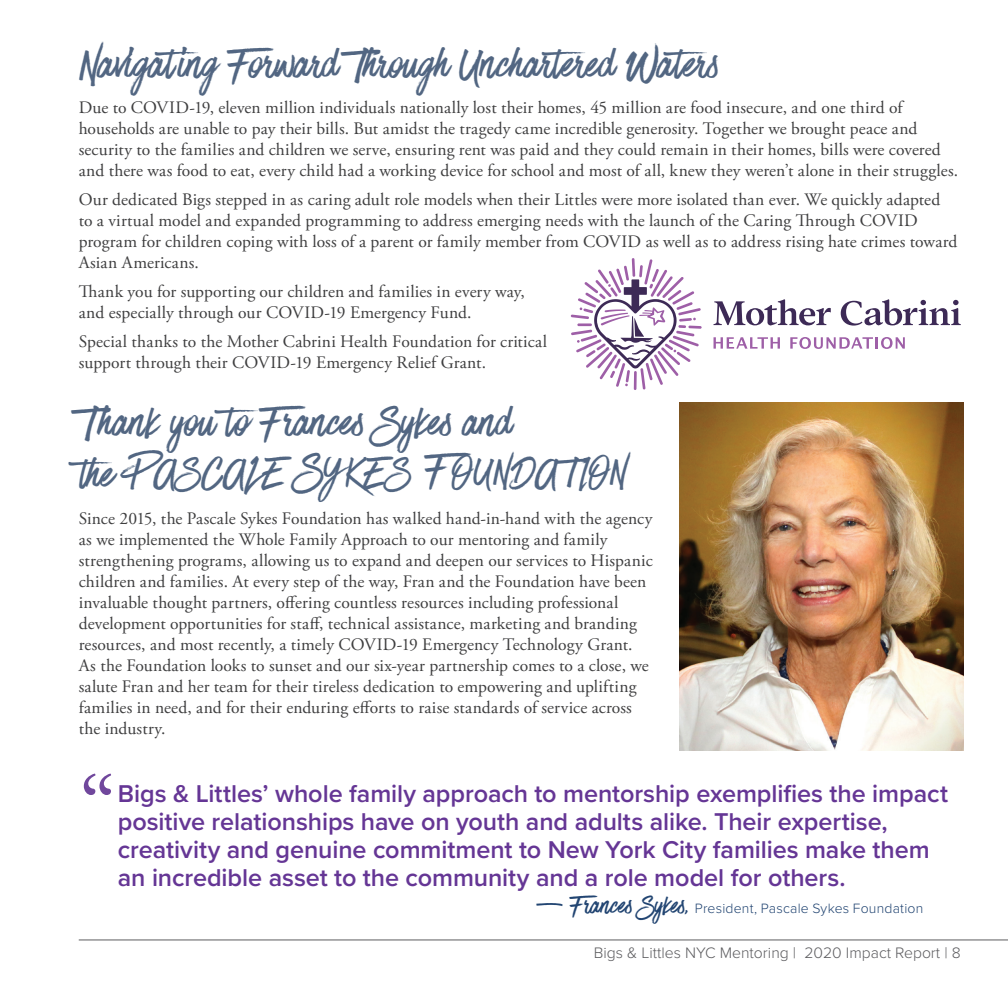
<style>
.page{position:relative;width:1008px;height:1008px;background:#fff}
.page>*{position:absolute;margin:0;border:0;box-sizing:border-box;transform-origin:0 0}
.body_copy{font:92.4px "Adobe Garamond Pro";color:#70479c}
.t1{font:49px "Have Heart One";letter-spacing:.015em;color:#526682}
.t2{font:42px "Have Heart One";letter-spacing:.03em;color:#526682}
.Header_1{font:600 25.2px/28px "Proxima Nova";letter-spacing:-.005em;color:#653695}
.body_copy-2{font:17.5px/21px "Adobe Garamond Pro";letter-spacing:.01em;color:#3e3e3f}
.t3{font:300 15.75px "Proxima Nova";color:#5c5c5f}
.t4{font:300 14px "Proxima Nova";letter-spacing:.015em;color:#224572}
.s1{font-size:49px}
.s2{font-family:"Have Heart One";font-weight:400;font-size:29.4px}
</style>
<div class="page">
<hr style="left:79px;top:940px;width:929px;height:1px;background:#5c5c5f">
<hr style="left:688px;top:326px;width:14px;height:3px;background:#9e5fa7">
<svg style="left:571px;top:258px;width:130px;height:132px"></svg>
<svg style="left:714px;top:299px;width:117px;height:26px"></svg>
<svg style="left:841px;top:299px;width:120px;height:27px"></svg>
<svg style="left:714px;top:337px;width:66px;height:12px"></svg>
<svg style="left:790px;top:337px;width:115px;height:12px"></svg>
<img style="left:679px;top:403px;width:284px;height:347px">
<h2 class="t1" style="left:79px;top:37px;width:642px">Navigating Forward Through Unchartered Waters</h2>
<p class="body_copy-2" style="left:79px;top:98px;width:881px">Due to COVID-19, eleven million individuals nationally lost their homes, 45 million are food insecure, and one third of households are unable to pay their bills. But amidst the tragedy came incredible generosity. Together we brought peace and security to the families and children we serve, ensuring rent was paid and they could remain in their homes, bills were covered and there was food to eat, every child had a working device for school and most of all, knew they weren’t alone in their struggles.</p>
<p class="body_copy-2" style="left:79px;top:190px;width:880px">Our dedicated Bigs stepped in as caring adult role models when their Littles were more isolated than ever. We quickly adapted to a virtual model and expanded programming to address emerging needs with the launch of the Caring Through COVID program for children coping with loss of a parent or family member from COVID as well as to address rising hate crimes toward Asian Americans.</p>
<p class="body_copy-2" style="left:79px;top:282px;width:448px">Thank you for supporting our children and families in every way, and especially through our COVID-19 Emergency Fund.</p>
<p class="body_copy-2" style="left:79px;top:331px;width:470px">Special thanks to the Mother Cabrini Health Foundation for critical support through their COVID-19 Emergency Relief Grant.</p>
<h2 class="t1" style="left:79px;top:395px;width:434px">Thank you to Frances Sykes and</h2>
<h2 class="t2" style="left:79px;top:448px;width:549px"><span class="s1">the P</span>ASCALE <span class="s1">S</span>YKES <span class="s1">F</span>OUNDATION</h2>
<h2 class="body_copy-2" style="left:79px;top:508px;width:575px">Since 2015, the Pascale Sykes Foundation has walked hand-in-hand with the agency as we implemented the Whole Family Approach to our mentoring and family strengthening programs, allowing us to expand and deepen our services to Hispanic children and families. At every step of the way, Fran and the Foundation have been invaluable thought partners, offering countless resources including professional development opportunities for staff, technical assistance, marketing and branding resources, and most recently, a timely COVID-19 Emergency Technology Grant.<br>As the Foundation looks to sunset and our six-year partnership comes to a close, we salute Fran and her team for their tireless dedication to empowering and uplifting families in need, and for their enduring efforts to raise standards of service across the industry.</h2>
<p class="body_copy" style="left:79px;top:754px;width:39px">“</p>
<p class="Header_1" style="left:118px;top:779px;width:832px">Bigs &amp; Littles’ whole family approach to mentorship exemplifies the impact positive relationships have on youth and adults alike. Their expertise, creativity and genuine commitment to New York City families make them an incredible asset to the community and a role model for others.</p>
<h2 class="t4" style="left:536px;top:898px;width:389px"><sup>_</sup> <span class="s2">Frances Sykes,</span> President, Pascale Sykes Foundation</h2>
<p class="t3" style="left:594px;top:941px;width:368px">Bigs &amp; Littles NYC Mentoring | 2020 Impact Report | 8</p>
</div>
